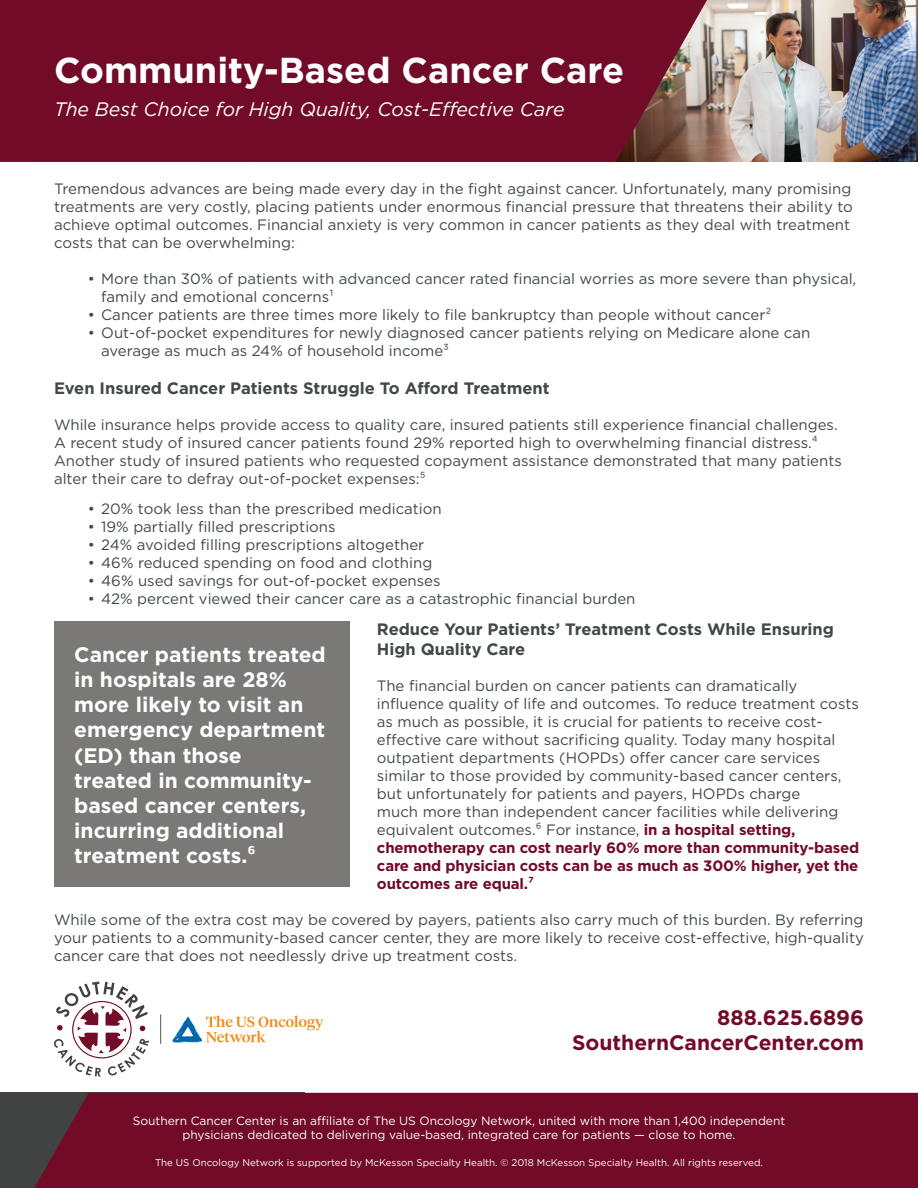
<style>
.page{position:relative;width:918px;height:1188px;background:#fff}
.page>*{position:absolute;margin:0;border:0;box-sizing:border-box;transform-origin:0 0}
.t1{font:700 36px "Gotham";color:#fff}
.t2{font:700 21px/25.2px "Gotham";color:#fff}
.t3{font:700 21px/25.2px "Gotham";color:#720b28;text-align:right}
.t4{font:italic 19.5px "Gotham";color:#fff}
.t5{font:700 16.5px/19.8px "Gotham";color:#414849}
.t6{font:15px/18px "Gotham";color:#414849}
.t7{font:12px/14.4px "Gotham";color:#fff;text-align:center}
.t8{font:9.75px "Gotham";color:#fff}
.s1{font-weight:700;color:#720b28}
</style>
<div class="page">
<img style="left:707px;top:0;width:211px;height:162px">
<div style="left:0;top:0;width:707px;height:162px;background:#720b28"></div>
<div style="left:0;top:1093px;width:304px;height:95px;background:#414242"></div>
<div style="left:34px;top:1093px;width:884px;height:95px;background:#720b28"></div>
<div style="left:54px;top:622px;width:296px;height:265px;background:#7b7878"></div>
<svg style="left:172px;top:1016px;width:151px;height:27px"></svg>
<svg style="left:160px;top:1015px;width:1px;height:29px"></svg>
<svg style="left:54px;top:982px;width:95px;height:95px"></svg>
<p class="t1" style="left:54px;top:46px;width:572px">Community-Based Cancer Care</p>
<p class="t4" style="left:54px;top:96px;width:512px">The Best Choice for High Quality, Cost-Effective Care</p>
<p class="t6" style="left:54px;top:179px;width:800px">Tremendous advances are being made every day in the fight against cancer. Unfortunately, many promising treatments are very costly, placing patients under enormous financial pressure that threatens their ability to achieve optimal outcomes. Financial anxiety is very common in cancer patients as they deal with treatment costs that can be overwhelming:</p>
<p class="t6" style="left:101px;top:269px;width:757px;text-indent:-14px">• More than 30% of patients with advanced cancer rated financial worries as more severe than physical, family and emotional concerns¹</p>
<p class="t6" style="left:88px;top:305px;width:685px">• Cancer patients are three times more likely to file bankruptcy than people without cancer²</p>
<p class="t6" style="left:101px;top:323px;width:711px;text-indent:-14px">• Out-of-pocket expenditures for newly diagnosed cancer patients relying on Medicare alone can average as much as 24% of household income³</p>
<p class="t5" style="left:54px;top:378px;width:497px">Even Insured Cancer Patients Struggle To Afford Treatment</p>
<p class="t6" style="left:54px;top:415px;width:789px">While insurance helps provide access to quality care, insured patients still experience financial challenges.<br>A recent study of insured cancer patients found 29% reported high to overwhelming financial distress.⁴<br>Another study of insured patients who requested copayment assistance demonstrated that many patients alter their care to defray out-of-pocket expenses:⁵</p>
<p class="t6" style="left:88px;top:499px;width:356px">• 20% took less than the prescribed medication</p>
<p class="t6" style="left:88px;top:517px;width:249px">• 19% partially filled prescriptions</p>
<p class="t6" style="left:88px;top:535px;width:338px">• 24% avoided filling prescriptions altogether</p>
<p class="t6" style="left:88px;top:553px;width:346px">• 46% reduced spending on food and clothing</p>
<p class="t6" style="left:88px;top:571px;width:354px">• 46% used savings for out-of-pocket expenses</p>
<p class="t6" style="left:88px;top:589px;width:549px">• 42% percent viewed their cancer care as a catastrophic financial burden</p>
<p class="t5" style="left:377px;top:619px;width:459px">Reduce Your Patients’ Treatment Costs While Ensuring<br>High Quality Care</p>
<p class="t6" style="left:377px;top:676px;width:484px">The financial burden on cancer patients can dramatically influence quality of life and outcomes. To reduce treatment costs as much as possible, it is crucial for patients to receive cost&shy;effective care without sacrificing quality. Today many hospital outpatient departments (HOPDs) offer cancer care services similar to those provided by community-based cancer centers, but unfortunately for patients and payers, HOPDs charge<br>much more than independent cancer facilities while delivering equivalent outcomes.⁶ For instance, <span class="s1">in a hospital setting, chemotherapy can cost nearly 60% more than community-based care and physician costs can be as much as 300% higher, yet the outcomes are equal.⁷</span></p>
<p class="t6" style="left:54px;top:910px;width:812px;text-align:justify">While some of the extra cost may be covered by payers, patients also carry much of this burden. By referring your patients to a community-based cancer center, they are more likely to receive cost-effective, high-quality cancer care that does not needlessly drive up treatment costs.</p>
<p class="t2" style="left:74px;top:642px;width:253px">Cancer patients treated in hospitals are 28% more likely to visit an emergency department (ED) than those<br>treated in community&shy;based cancer centers, incurring additional treatment costs.⁶</p>
<p class="t3" style="left:572px;top:1005px;width:293px">888.625.6896<br>SouthernCancerCenter.com</p>
<p class="t7" style="left:133px;top:1113px;width:654px">Southern Cancer Center is an affiliate of The US Oncology Network, united with more than 1,400 independent physicians dedicated to delivering value-based, integrated care for patients — close to home.</p>
<p class="t8" style="left:155px;top:1156px;width:609px">The US Oncology Network is supported by McKesson Specialty Health. © 2018 McKesson Specialty Health. All rights reserved.</p>
</div>
